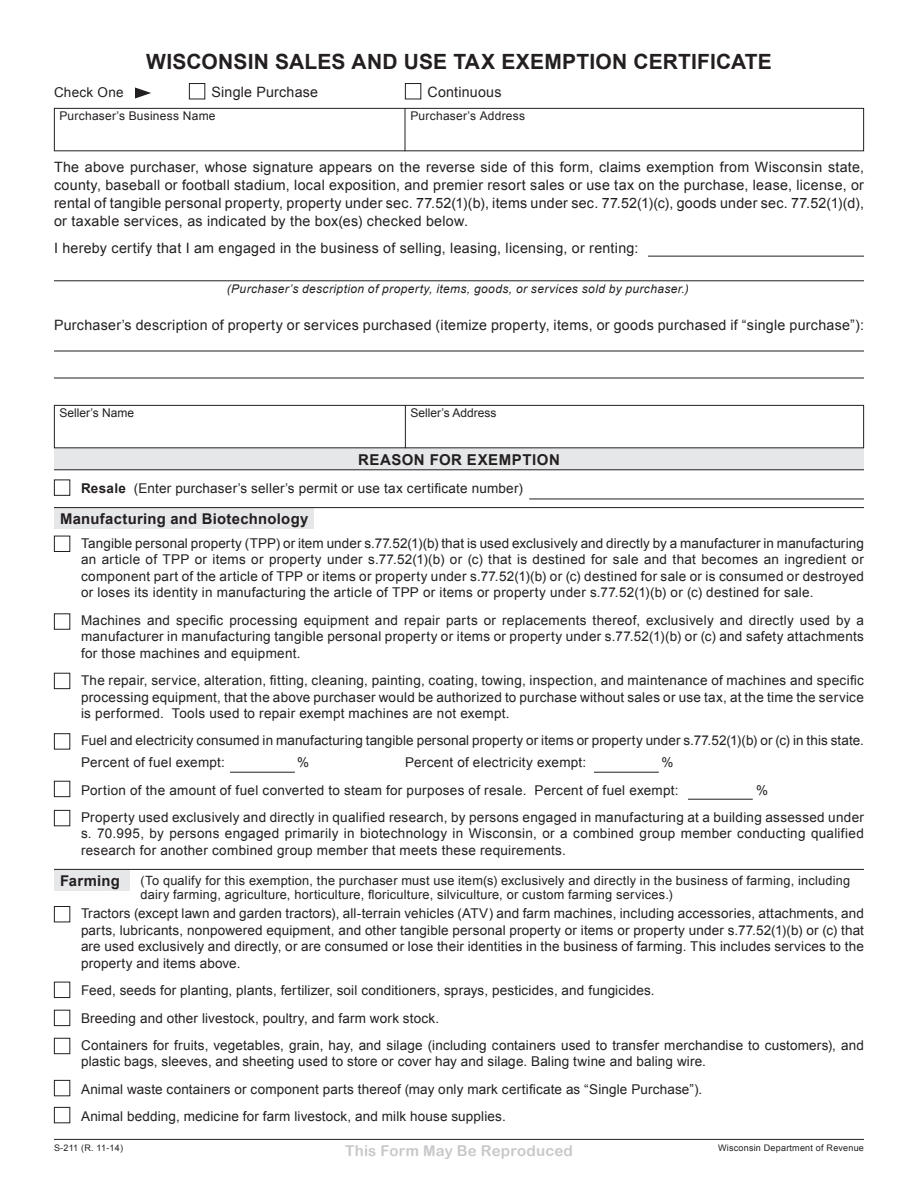
<style>
.page{position:relative;width:918px;height:1188px;background:#fff}
.page>*{position:absolute;margin:0;border:0;box-sizing:border-box;transform-origin:0 0}
.t1{font:700 21px "Arial";letter-spacing:.01em;color:#231f20}
.t2{font:15px "Arial Rounded MT Bold";letter-spacing:.015em;color:#c7c8ca}
.t3{font:700 15px "Arial";letter-spacing:.035em;color:#231f20}
.t4{font:700 14.85px "Arial";letter-spacing:.02em;color:#231f20}
.t5{font:14.25px/18px "Arial";letter-spacing:.02em;color:#231f20;text-align:justify}
.t6{font:13.5px/16.5px "Arial";letter-spacing:.015em;color:#231f20;text-align:justify}
.t7{font:12.75px/14.2px "Arial";letter-spacing:.02em;color:#231f20}
.t8{font:italic 12px "Arial";letter-spacing:.035em;color:#231f20}
.t9{font:12px "Arial";letter-spacing:.02em;color:#231f20}
.t10{font:12px "Arial";color:#231f20}
.t11{font:9px "Arial";letter-spacing:.025em;color:#231f20}
.s1{font-weight:700}
</style>
<div class="page">
<div style="left:54px;top:869px;width:76px;height:22px;background:#e6e7e9"></div>
<hr style="left:54px;top:869px;width:810px;height:1px;background:#231f20">
<div style="left:54px;top:906px;width:16px;height:16px;border:1px solid #231f20"></div>
<div style="left:54px;top:982px;width:16px;height:16px;border:1px solid #231f20"></div>
<div style="left:54px;top:1010px;width:16px;height:16px;border:1px solid #231f20"></div>
<div style="left:54px;top:1038px;width:16px;height:16px;border:1px solid #231f20"></div>
<div style="left:54px;top:1080px;width:16px;height:16px;border:1px solid #231f20"></div>
<div style="left:54px;top:1107px;width:16px;height:16px;border:1px solid #231f20"></div>
<div style="left:54px;top:508px;width:259px;height:21px;background:#e6e7e9"></div>
<div style="left:54px;top:448px;width:810px;height:22px;background:#e6e7e9"></div>
<div style="left:54px;top:405px;width:810px;height:43px;border:1px solid #231f20"></div>
<hr style="left:54px;top:507px;width:810px;height:1px;background:#231f20">
<div style="left:54px;top:480px;width:16px;height:16px;border:1px solid #231f20"></div>
<hr style="left:529px;top:499px;width:335px;height:1px;background:#231f20">
<hr style="left:688px;top:799px;width:65px;height:1px;background:#231f20">
<hr style="left:405px;top:108px;width:1px;height:43px;background:#231f20">
<hr style="left:648px;top:256px;width:216px;height:1px;background:#231f20">
<hr style="left:54px;top:281px;width:810px;height:1px;background:#231f20">
<hr style="left:54px;top:351px;width:810px;height:1px;background:#231f20">
<hr style="left:405px;top:405px;width:1px;height:43px;background:#231f20">
<div style="left:189px;top:83px;width:16px;height:16px;border:1px solid #231f20"></div>
<div style="left:405px;top:83px;width:16px;height:16px;border:1px solid #231f20"></div>
<svg style="left:135px;top:87px;width:16px;height:12px"></svg>
<div style="left:54px;top:536px;width:16px;height:16px;border:1px solid #231f20"></div>
<div style="left:54px;top:613px;width:16px;height:17px;border:1px solid #231f20"></div>
<div style="left:54px;top:673px;width:16px;height:16px;border:1px solid #231f20"></div>
<div style="left:54px;top:733px;width:16px;height:17px;border:1px solid #231f20"></div>
<div style="left:54px;top:781px;width:16px;height:16px;border:1px solid #231f20"></div>
<hr style="left:230px;top:772px;width:65px;height:1px;background:#231f20">
<hr style="left:594px;top:772px;width:65px;height:1px;background:#231f20">
<div style="left:54px;top:108px;width:810px;height:43px;border:1px solid #231f20"></div>
<hr style="left:54px;top:378px;width:810px;height:1px;background:#231f20">
<div style="left:54px;top:810px;width:16px;height:16px;border:1px solid #231f20"></div>
<hr style="left:54px;top:469px;width:810px;height:1px;background:#231f20">
<hr style="left:54px;top:1139px;width:810px;height:1px;background:#231f20">
<p class="t1" style="left:146px;top:48px;width:627px">WISCONSIN SALES AND USE TAX EXEMPTION CERTIFICATE</p>
<p class="t6" style="left:54px;top:84px;width:71px">Check One</p>
<p class="t5" style="left:212px;top:83px;width:108px">Single Purchase</p>
<p class="t5" style="left:427px;top:83px;width:75px">Continuous</p>
<p class="t9" style="left:59px;top:108px;width:158px">Purchaser’s Business Name</p>
<p class="t9" style="left:410px;top:108px;width:116px">Purchaser’s Address</p>
<p class="t5" style="left:54px;top:159px;width:812px">The above purchaser, whose signature appears on the reverse side of this form, claims exemption from Wisconsin state, county, baseball or football stadium, local exposition, and premier resort sales or use tax on the purchase, lease, license, or rental of tangible personal property, property under sec. 77.52(1)(b), items under sec. 77.52(1)(c), goods under sec. 77.52(1)(d), or taxable services, as indicated by the box(es) checked below.</p>
<p class="t5" style="left:54px;top:239px;width:586px">I hereby certify that I am engaged in the business of selling, leasing, licensing, or renting:</p>
<p class="t8" style="left:227px;top:281px;width:463px">(Purchaser’s description of property, items, goods, or services sold by purchaser.)</p>
<p class="t5" style="left:54px;top:317px;width:811px">Purchaser’s description of property or services purchased (itemize property, items, or goods purchased if “single purchase”):</p>
<p class="t10" style="left:59px;top:405px;width:76px">Seller’s Name</p>
<p class="t10" style="left:410px;top:405px;width:88px">Seller’s Address</p>
<p class="t3" style="left:358px;top:449px;width:203px">REASON FOR EXEMPTION</p>
<p class="t6" style="left:81px;top:480px;width:443px"><span class="s1">Resale</span> (Enter purchaser’s seller’s permit or use tax certificate number)</p>
<p class="t4" style="left:60px;top:509px;width:250px">Manufacturing and Biotechnology</p>
<p class="t6" style="left:81px;top:535px;width:785px">Tangible personal property (TPP) or item under s.77.52(1)(b) that is used exclusively and directly by a manufacturer in manufacturing an article of TPP or items or property under s.77.52(1)(b) or (c) that is destined for sale and that becomes an ingredient or component part of the article of TPP or items or property under s.77.52(1)(b) or (c) destined for sale or is consumed or destroyed or loses its identity in manufacturing the article of TPP or items or property under s.77.52(1)(b) or (c) destined for sale.</p>
<p class="t6" style="left:81px;top:612px;width:784px">Machines and specific processing equipment and repair parts or replacements thereof, exclusively and directly used by a manufacturer in manufacturing tangible personal property or items or property under s.77.52(1)(b) or (c) and safety attachments for those machines and equipment.</p>
<p class="t6" style="left:81px;top:672px;width:785px">The repair, service, alteration, fitting, cleaning, painting, coating, towing, inspection, and maintenance of machines and specific processing equipment, that the above purchaser would be authorized to purchase without sales or use tax, at the time the service is performed. Tools used to repair exempt machines are not exempt.</p>
<p class="t6" style="left:81px;top:733px;width:784px">Fuel and electricity consumed in manufacturing tangible personal property or items or property under s.77.52(1)(b) or (c) in this state.</p>
<p class="t6" style="left:81px;top:754px;width:146px">Percent of fuel exempt:</p>
<p class="t6" style="left:297px;top:754px;width:14px">%</p>
<p class="t6" style="left:405px;top:754px;width:183px">Percent of electricity exempt:</p>
<p class="t6" style="left:662px;top:754px;width:14px">%</p>
<p class="t6" style="left:81px;top:782px;width:599px">Portion of the amount of fuel converted to steam for purposes of resale. Percent of fuel exempt:</p>
<p class="t6" style="left:756px;top:782px;width:14px">%</p>
<p class="t6" style="left:81px;top:809px;width:784px">Property used exclusively and directly in qualified research, by persons engaged in manufacturing at a building assessed under s. 70.995, by persons engaged primarily in biotechnology in Wisconsin, or a combined group member conducting qualified research for another combined group member that meets these requirements.</p>
<p class="t4" style="left:60px;top:871px;width:61px">Farming</p>
<p class="t6" style="left:81px;top:906px;width:785px">Tractors (except lawn and garden tractors), all-terrain vehicles (ATV) and farm machines, including accessories, attachments, and parts, lubricants, nonpowered equipment, and other tangible personal property or items or property under s.77.52(1)(b) or (c) that are used exclusively and directly, or are consumed or lose their identities in the business of farming. This includes services to the property and items above.</p>
<p class="t6" style="left:81px;top:982px;width:575px">Feed, seeds for planting, plants, fertilizer, soil conditioners, sprays, pesticides, and fungicides.</p>
<p class="t6" style="left:81px;top:1010px;width:360px">Breeding and other livestock, poultry, and farm work stock.</p>
<p class="t6" style="left:81px;top:1037px;width:784px">Containers for fruits, vegetables, grain, hay, and silage (including containers used to transfer merchandise to customers), and plastic bags, sleeves, and sheeting used to store or cover hay and silage. Baling twine and baling wire.</p>
<p class="t6" style="left:81px;top:1081px;width:623px">Animal waste containers or component parts thereof (may only mark certificate as “Single Purchase”).</p>
<p class="t6" style="left:81px;top:1108px;width:426px">Animal bedding, medicine for farm livestock, and milk house supplies.</p>
<p class="t11" style="left:54px;top:1142px;width:71px">S-211 (R. 11-14)</p>
<p class="t11" style="left:718px;top:1142px;width:147px">Wisconsin Department of Revenue</p>
<p class="t7" style="left:140px;top:874px;width:711px">(To qualify for this exemption, the purchaser must use item(s) exclusively and directly in the business of farming, including dairy farming, agriculture, horticulture, floriculture, silviculture, or custom farming services.)</p>
<p class="t2" style="left:345px;top:1142px;width:229px">This Form May Be Reproduced</p>
</div>
